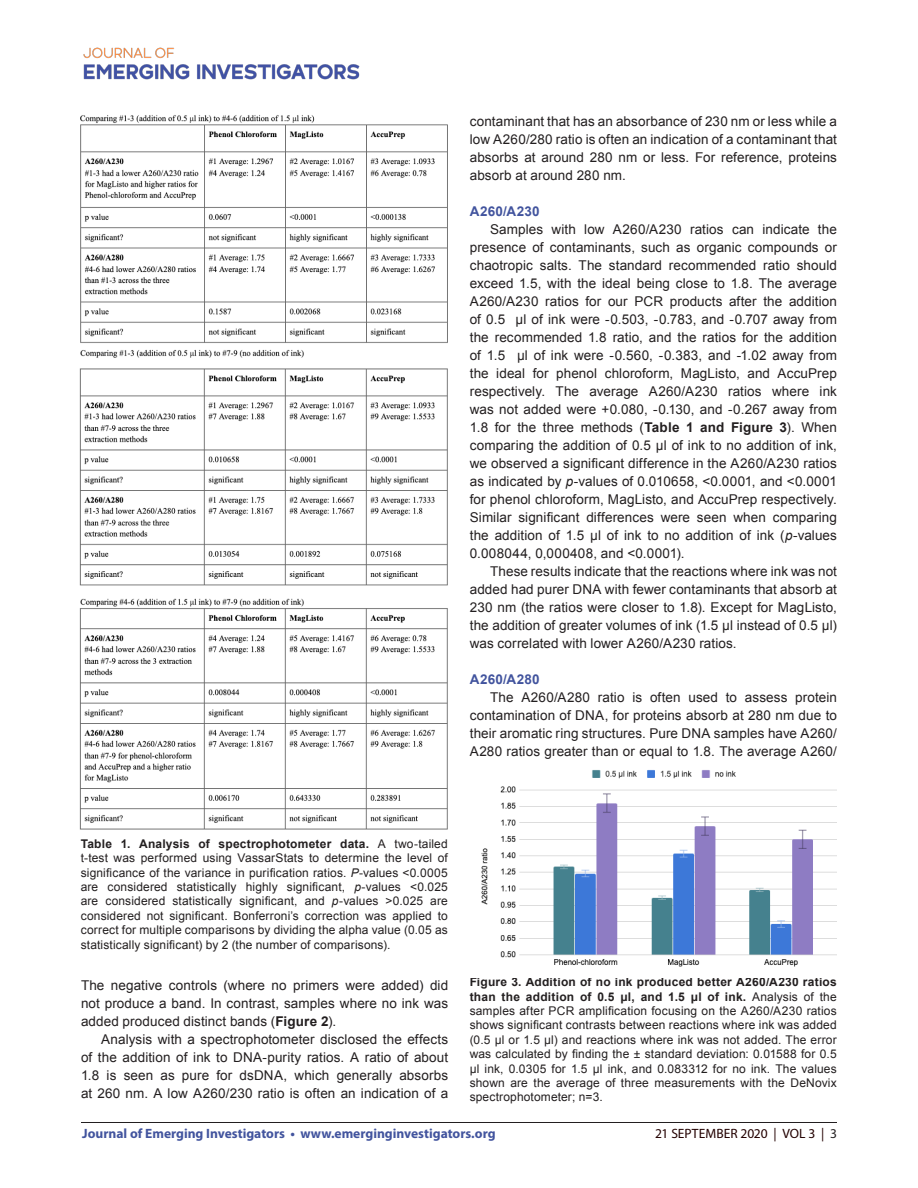
<style>
.page{position:relative;width:918px;height:1188px;background:#fff}
.page>*{position:absolute;margin:0;border:0;box-sizing:border-box;transform-origin:0 0}
.t1{font:13.5px/18px "Arial";letter-spacing:.005em;color:#231f20;text-align:justify}
.t2{font:700 13.5px "Myriad Pro";color:#42549e}
.t3{font:13.5px "Myriad Pro";letter-spacing:-.005em;color:#230000}
.t4{font:700 13.5px "Arial";letter-spacing:.02em;color:#42549e}
.t5{font:12px/14.4px "Arial";letter-spacing:.01em;color:#231f20;text-align:justify}
.s1{font-weight:700}
.s2{font-style:italic}
.s3{color:#231f20}
</style>
<div class="page">
<img style="left:83px;top:47px;width:277px;height:33px">
<hr style="left:81px;top:1122px;width:756px;height:1px;background:#231f20">
<img style="left:80px;top:115px;width:368px;height:228px">
<img style="left:79px;top:349px;width:369px;height:237px">
<img style="left:79px;top:598px;width:369px;height:232px">
<img style="left:481px;top:770px;width:356px;height:197px">
<p class="t1" style="left:470px;top:112px;width:369px">contaminant that has an absorbance of 230 nm or less while a low A260/280 ratio is often an indication of a contaminant that absorbs at around 280 nm or less. For reference, proteins absorb at around 280 nm.</p>
<p class="t4" style="left:470px;top:202px;width:71px">A260/A230</p>
<p class="t1" style="left:470px;top:220px;width:369px;text-indent:20px">Samples with low A260/A230 ratios can indicate the presence of contaminants, such as organic compounds or chaotropic salts. The standard recommended ratio should exceed 1.5, with the ideal being close to 1.8. The average A260/A230 ratios for our PCR products after the addition of 0.5 μl of ink were -0.503, -0.783, and -0.707 away from the recommended 1.8 ratio, and the ratios for the addition of 1.5 μl of ink were -0.560, -0.383, and -1.02 away from the ideal for phenol chloroform, MagListo, and AccuPrep respectively. The average A260/A230 ratios where ink was not added were +0.080, -0.130, and -0.267 away from 1.8 for the three methods (<span class="s1">Table 1 and Figure 3</span>). When comparing the addition of 0.5 μl of ink to no addition of ink, we observed a significant difference in the A260/A230 ratios as indicated by <span class="s2">p</span>-values of 0.010658, &lt;0.0001, and &lt;0.0001 for phenol chloroform, MagListo, and AccuPrep respectively.<br>Similar significant differences were seen when comparing the addition of 1.5 μl of ink to no addition of ink (<span class="s2">p</span>-values 0.008044, 0,000408, and &lt;0.0001).</p>
<p class="t1" style="left:470px;top:562px;width:369px;text-indent:20px">These results indicate that the reactions where ink was not added had purer DNA with fewer contaminants that absorb at 230 nm (the ratios were closer to 1.8). Except for MagListo, the addition of greater volumes of ink (1.5 μl instead of 0.5 μl) was correlated with lower A260/A230 ratios.</p>
<p class="t4" style="left:470px;top:670px;width:72px">A260/A280</p>
<p class="t1" style="left:470px;top:688px;width:369px;text-indent:20px">The A260/A280 ratio is often used to assess protein contamination of DNA, for proteins absorb at 280 nm due to their aromatic ring structures. Pure DNA samples have A260/ A280 ratios greater than or equal to 1.8. The average A260/</p>
<p class="t5" style="left:81px;top:837px;width:369px"><span class="s1">Table 1. Analysis of spectrophotometer data.</span> A two-tailed t-test was performed using VassarStats to determine the level of significance of the variance in purification ratios. <span class="s2">P</span>-values &lt;0.0005 are considered statistically highly significant, <span class="s2">p</span>-values &lt;0.025 are considered statistically significant, and <span class="s2">p</span>-values &gt;0.025 are considered not significant. Bonferroni’s correction was applied to correct for multiple comparisons by dividing the alpha value (0.05 as statistically significant) by 2 (the number of comparisons).</p>
<p class="t1" style="left:81px;top:976px;width:369px">The negative controls (where no primers were added) did not produce a band. In contrast, samples where no ink was added produced distinct bands (<span class="s1">Figure 2</span>).</p>
<p class="t1" style="left:81px;top:1030px;width:369px;text-indent:20px">Analysis with a spectrophotometer disclosed the effects of the addition of ink to DNA-purity ratios. A ratio of about 1.8 is seen as pure for dsDNA, which generally absorbs at 260 nm. A low A260/230 ratio is often an indication of a</p>
<p class="t5" style="left:470px;top:975px;width:369px"><span class="s1">Figure 3. Addition of no ink produced better A260/A230 ratios than the addition of 0.5 μl, and 1.5 μl of ink.</span> Analysis of the samples after PCR amplification focusing on the A260/A230 ratios shows significant contrasts between reactions where ink was added (0.5 μl or 1.5 μl) and reactions where ink was not added. The error was calculated by finding the ± standard deviation: 0.01588 for 0.5 μl ink, 0.0305 for 1.5 μl ink, and 0.083312 for no ink. The values shown are the average of three measurements with the DeNovix spectrophotometer; n=3.</p>
<p class="t2" style="left:82px;top:1125px;width:415px">Journal of Emerging Investigators • www.emerginginvestigators.org</p>
<p class="t3" style="left:655px;top:1125px;width:183px">21 SEPTEMBER 2020 | VOL 3 | <span class="s3">3</span></p>
</div>
